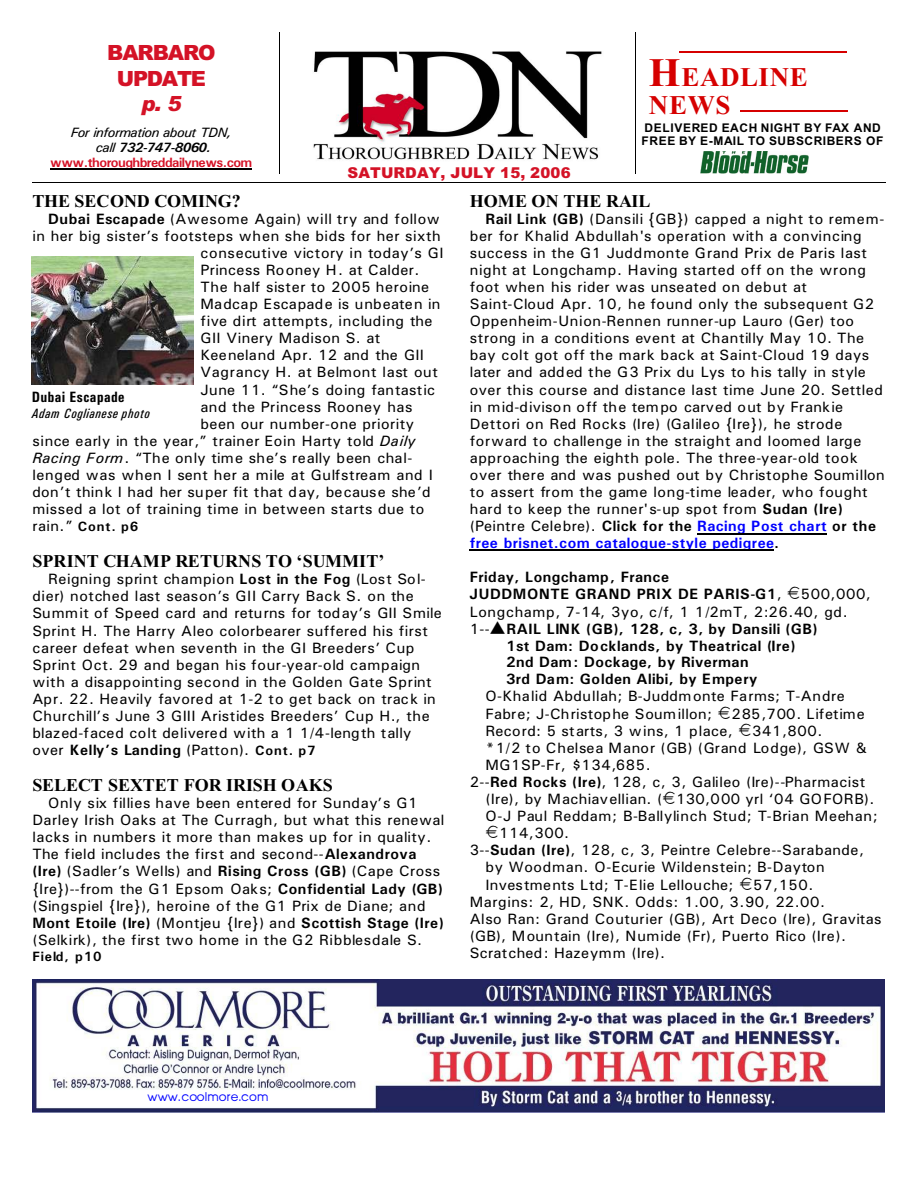
<style>
.page{position:relative;width:918px;height:1188px;background:#fff}
.page>*{position:absolute;margin:0;border:0;box-sizing:border-box;transform-origin:0 0}
.t1{font:700 27px/27.3px "Times New Roman";letter-spacing:.02em;color:#d60000}
.t2{font:900 21px/25.2px "Arial";letter-spacing:-.055em;color:#d41226;text-align:center}
.t3{font:italic 900 21px "Arial";color:#d41226}
.t4{font:700 18px "Times New Roman";letter-spacing:-.005em;color:#000}
.t5{font:15px/17.1px "Univers";letter-spacing:.035em;color:#000}
.t6{font:700 15px/17.1px "Univers";letter-spacing:.03em;color:#000}
.t7{font:15px "Univers";letter-spacing:.01em;color:#000}
.t8{font:15px "Univers";letter-spacing:.06em;color:#000}
.t9{font:900 15px "Arial";letter-spacing:.01em;color:#d41226}
.t10{font:700 15px "Univers Condensed";letter-spacing:.03em;color:#000}
.t11{font:700 13.5px/15px "Univers";letter-spacing:-.04em;color:#d41226;text-align:center}
.t12{font:700 13.5px "Univers";letter-spacing:.065em;color:#000}
.t13{font:italic 13.5px "Univers Condensed";letter-spacing:.04em;color:#000}
.t14{font:700 12px/12.8px "Arial";letter-spacing:.045em;color:#000}
.t15{font:12px "Advance";letter-spacing:.015em;color:#00f}
.s1{font-weight:400;font-style:italic;color:#000}
.s2{font-style:italic;color:#000}
.s3{font-size:40.5px}
.s4{font-weight:700}
.s5{font-style:italic}
.s6{font-weight:400;font-size:15px}
.s7{font-weight:700;font-size:13.5px}
.s8{font-weight:700;color:#00f}
.s9{font-weight:400}
</style>
<div class="page">
<hr style="left:50px;top:169px;width:201px;height:1px;background:#000">
<img style="left:313px;top:51px;width:289px;height:109px">
<img style="left:700px;top:151px;width:108px;height:23px">
<hr style="left:280px;top:32px;width:1px;height:142px;background:#000">
<hr style="left:635px;top:32px;width:1px;height:142px;background:#000">
<hr style="left:32px;top:183px;width:853px;height:1px;background:#000">
<hr style="left:697px;top:533px;width:130px;height:1px;background:#000">
<hr style="left:470px;top:550px;width:304px;height:1px;background:#000">
<hr style="left:680px;top:51px;width:167px;height:1px;background:#d60000">
<hr style="left:740px;top:111px;width:108px;height:1px;background:#d60000">
<img style="left:32px;top:979px;width:852px;height:134px">
<img style="left:32px;top:257px;width:162px;height:127px">
<h2 class="t2" style="left:107px;top:43px;width:110px">BARBARO<br>UPDATE</h2>
<h2 class="t3" style="left:142px;top:95px;width:41px">p. 5</h2>
<p class="t11" style="left:50px;top:126px;width:204px"><span class="s1">For information about TDN,<br>call</span> <span class="s2">732-747-8060. </span>www.thoroughbreddailynews.com</p>
<p class="t9" style="left:348px;top:168px;width:225px">SATURDAY, JULY 15, 2006</p>
<h1 class="t1" style="left:649px;top:66px;width:160px"><span class="s3">H</span>EADLINE<br>NEWS</h1>
<p class="t14" style="left:641px;top:123px;width:244px">DELIVERED EACH NIGHT BY FAX AND<br>FREE BY E-MAIL TO SUBSCRIBERS OF</p>
<p class="t4" style="left:32px;top:195px;width:210px">THE SECOND COMING?</p>
<p class="t5" style="left:48px;top:211px;width:393px"><span class="s4">Dubai Escapade</span> (Awesome Again) will try and follow</p>
<p class="t5" style="left:32px;top:228px;width:410px">in her big sister’s footsteps when she bids for her sixth</p>
<p class="t5" style="left:201px;top:245px;width:245px">consecutive victory in today’s GI</p>
<p class="t5" style="left:201px;top:262px;width:220px">Princess Rooney H. at Calder.</p>
<p class="t5" style="left:201px;top:280px;width:230px">The half sister to 2005 heroine</p>
<p class="t7" style="left:201px;top:299px;width:242px">Madcap Escapade is unbeaten in</p>
<p class="t5" style="left:201px;top:314px;width:234px">five dirt attempts, including the</p>
<p class="t5" style="left:201px;top:331px;width:182px">GII Vinery Madison S. at</p>
<p class="t7" style="left:201px;top:350px;width:225px">Keeneland Apr. 12 and the GII</p>
<p class="t5" style="left:201px;top:365px;width:239px">Vagrancy H. at Belmont last out</p>
<p class="t7" style="left:201px;top:384px;width:236px">June 11. “She’s doing fantastic</p>
<p class="t5" style="left:201px;top:399px;width:213px">and the Princess Rooney has</p>
<p class="t5" style="left:201px;top:416px;width:215px">been our number-one priority</p>
<p class="t5" style="left:32px;top:433px;width:385px">since early in the year,” trainer Eoin Harty told <span class="s5">Daily</span></p>
<p class="t7" style="left:32px;top:453px;width:381px"><span class="s5">Racing Form</span>. “The only time she’s really been chal-</p>
<p class="t5" style="left:32px;top:468px;width:402px">lenged was when I sent her a mile at Gulfstream and I</p>
<p class="t5" style="left:32px;top:485px;width:400px">don’t think I had her super fit that day, because she’d</p>
<p class="t5" style="left:32px;top:502px;width:394px">missed a lot of training time in between starts due to</p>
<p class="t12" style="left:32px;top:522px;width:107px"><span class="s6">rain.”</span> Cont. p6</p>
<p class="t4" style="left:32px;top:555px;width:354px">SPRINT CHAMP RETURNS TO ‘SUMMIT’</p>
<p class="t5" style="left:32px;top:572px;width:411px;text-indent:16px">Reigning sprint champion <span class="s4">Lost in the Fog</span> (Lost Sol&shy;dier) notched last season’s GII Carry Back S. on the Summit of Speed card and returns for today’s GII Smile Sprint H. The Harry Aleo colorbearer suffered his first career defeat when seventh in the GI Breeders’ Cup Sprint Oct. 29 and began his four-year-old campaign with a disappointing second in the Golden Gate Sprint Apr. 22. Heavily favored at 1-2 to get back on track in Churchill’s June 3 GIII Aristides Breeders’ Cup H., the blazed-faced colt delivered with a 1 1/4-length tally over <span class="s4">Kelly’s Landing</span> (Patton). <span class="s7">Cont. p7</span></p>
<p class="t4" style="left:32px;top:779px;width:302px">SELECT SEXTET FOR IRISH OAKS</p>
<p class="t5" style="left:32px;top:796px;width:414px;text-indent:16px">Only six fillies have been entered for Sunday’s G1<br>Darley Irish Oaks at The Curragh, but what this renewal lacks in numbers it more than makes up for in quality.<br>The field includes the first and second--<span class="s4">Alexandrova (Ire)</span> (Sadler’s Wells) and <span class="s4">Rising Cross (GB)</span> (Cape Cross {Ire})--from the G1 Epsom Oaks; <span class="s4">Confidential Lady (GB) </span>(Singspiel {Ire}), heroine of the G1 Prix de Diane; and <span class="s4">Mont Etoile (Ire)</span> (Montjeu {Ire}) and <span class="s4">Scottish Stage (Ire) </span>(Selkirk), the first two home in the G2 Ribblesdale S.</p>
<p class="t12" style="left:32px;top:952px;width:71px">Field, p10</p>
<p class="t10" style="left:32px;top:391px;width:94px">Dubai Escapade</p>
<p class="t13" style="left:32px;top:408px;width:120px">Adam Coglianese photo</p>
<p class="t4" style="left:470px;top:195px;width:182px">HOME ON THE RAIL</p>
<p class="t5" style="left:470px;top:211px;width:417px;text-indent:16px"><span class="s4">Rail Link (GB)</span> (Dansili {GB}) capped a night to remem&shy;ber for Khalid Abdullah's operation with a convincing success in the G1 Juddmonte Grand Prix de Paris last night at Longchamp. Having started off on the wrong foot when his rider was unseated on debut at Saint-Cloud Apr. 10, he found only the subsequent G2<br>Oppenheim-Union-Rennen runner-up Lauro (Ger) too strong in a conditions event at Chantilly May 10. The bay colt got off the mark back at Saint-Cloud 19 days later and added the G3 Prix du Lys to his tally in style over this course and distance last time June 20. Settled in mid-divison off the tempo carved out by Frankie Dettori on Red Rocks (Ire) (Galileo {Ire}), he strode forward to challenge in the straight and loomed large approaching the eighth pole. The three-year-old took over there and was pushed out by Christophe Soumillon to assert from the game long-time leader, who fought hard to keep the runner's-up spot from <span class="s4">Sudan (Ire) </span>(Peintre Celebre). <span class="s4">Click for the</span> <span class="s8">Racing Post chart</span> <span class="s4">or the </span><span class="s8">free brisnet.com catalogue-style pedigree</span><span class="s4">.</span></p>
<p class="t6" style="left:470px;top:570px;width:313px">Friday, Longchamp, France<br>JUDDMONTE GRAND PRIX DE PARIS-G1<span class="s9">,</span></p>
<p class="t5" style="left:801px;top:587px;width:72px">500,000,</p>
<p class="t5" style="left:470px;top:604px;width:379px">Longchamp, 7-14, 3yo, c/f, 1 1/2mT, 2:26.40, gd.</p>
<p class="t6" style="left:470px;top:621px;width:349px"><span class="s9">1--</span>▲RAIL LINK (GB), 128, c, 3, by Dansili (GB)</p>
<p class="t6" style="left:506px;top:638px;width:291px">1st Dam: Docklands, by Theatrical (Ire)</p>
<p class="t6" style="left:506px;top:655px;width:244px">2nd Dam: Dockage, by Riverman</p>
<p class="t6" style="left:506px;top:672px;width:253px">3rd Dam: Golden Alibi, by Empery</p>
<p class="t5" style="left:485px;top:689px;width:361px">O-Khalid Abdullah; B-Juddmonte Farms; T-Andre<br>Fabre; J-Christophe Soumillon;</p>
<p class="t5" style="left:485px;top:706px;width:381px;text-indent:246px">285,700. Lifetime<br>Record: 5 starts, 3 wins, 1 place,</p>
<p class="t5" style="left:752px;top:723px;width:72px">341,800.</p>
<p class="t8" style="left:485px;top:742px;width:383px">*1/2 to Chelsea Manor (GB) (Grand Lodge), GSW &amp;</p>
<p class="t5" style="left:485px;top:757px;width:167px">MG1SP-Fr, $134,685.</p>
<p class="t5" style="left:470px;top:775px;width:397px">2--<span class="s4">Red Rocks (Ire)</span>, 128, c, 3, Galileo (Ire)--Pharmacist</p>
<p class="t5" style="left:485px;top:792px;width:391px">(Ire), by Machiavellian. ( 130,000 yrl ‘04 GOFORB).</p>
<p class="t5" style="left:485px;top:809px;width:394px">O-J Paul Reddam; B-Ballylinch Stud; T-Brian Meehan;</p>
<p class="t5" style="left:499px;top:826px;width:72px">114,300.</p>
<p class="t5" style="left:470px;top:843px;width:396px">3--<span class="s4">Sudan (Ire)</span>, 128, c, 3, Peintre Celebre--Sarabande,</p>
<p class="t5" style="left:485px;top:860px;width:341px">by Woodman. O-Ecurie Wildenstein; B-Dayton</p>
<p class="t5" style="left:485px;top:877px;width:250px">Investments Ltd; T-Elie Lellouche;</p>
<p class="t5" style="left:470px;top:877px;width:413px;text-indent:284px">57,150.<br>Margins: 2, HD, SNK. Odds: 1.00, 3.90, 22.00.<br>Also Ran: Grand Couturier (GB), Art Deco (Ire), Gravitas (GB), Mountain (Ire), Numide (Fr), Puerto Rico (Ire).<br>Scratched: Hazeymm (Ire).</p>
<p class="t15" style="left:148px;top:1092px;width:122px">www.coolmore.com</p>
</div>
